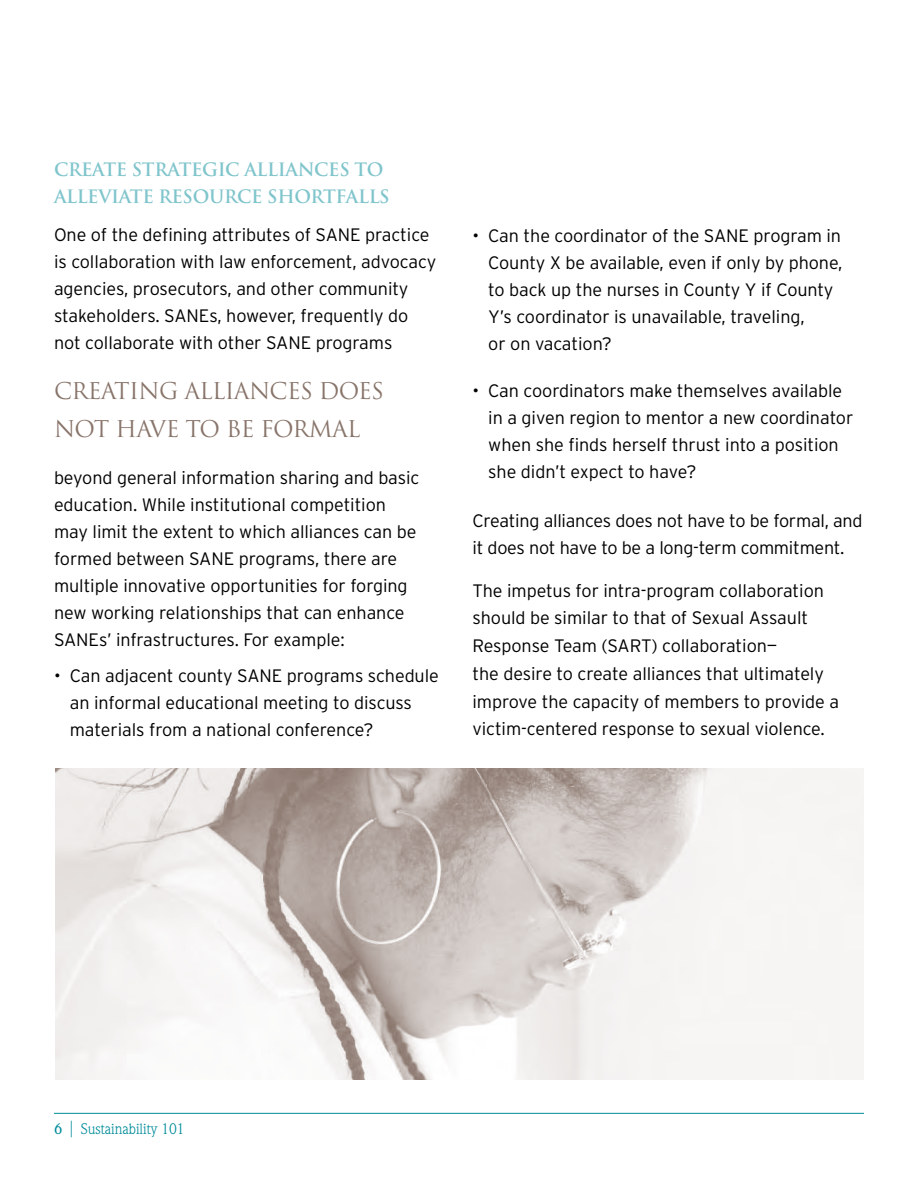
<style>
.page{position:relative;width:918px;height:1188px;background:#fff}
.page>*{position:absolute;margin:0;border:0;box-sizing:border-box;transform-origin:0 0}
.t1{font:22.5px/37.5px "Trajan";letter-spacing:-.03em;color:#88746a}
.body_copy{font:300 18px/27px "Interstate";letter-spacing:-.005em;color:#000}
.body_copy-2{font:700 18px/27px "Trajan";letter-spacing:-.02em;color:#80c5cc}
.t2{font:15px "Weidemann";letter-spacing:-.005em;color:#008c99}
.s1{font-weight:500}
.s2{font-size:22.5px}
</style>
<div class="page">
<hr style="left:54px;top:1113px;width:810px;height:1px;background:#008c99">
<img style="left:55px;top:768px;width:809px;height:312px">
<p class="body_copy-2" style="left:54px;top:156px;width:337px">CREATE STRATEGIC ALLIANCES TO<br>ALLEVIATE RESOURCE SHORTFALLS</p>
<p class="body_copy" style="left:54px;top:221px;width:384px">One of the defining attributes of SANE practice is collaboration with law enforcement, advocacy agencies, prosecutors, and other community stakeholders. SANEs, however, frequently do not collaborate with other SANE programs</p>
<p class="t1" style="left:54px;top:373px;width:332px">CREATING ALLIANCES DOES<br>NOT HAVE TO BE FORMAL</p>
<p class="body_copy" style="left:54px;top:464px;width:367px">beyond general information sharing and basic education. While institutional competition may limit the extent to which alliances can be formed between SANE programs, there are multiple innovative opportunities for forging new working relationships that can enhance SANEs’ infrastructures. For example:</p>
<p class="body_copy" style="left:70px;top:662px;width:371px;text-indent:-16px">• Can adjacent county SANE programs schedule an informal educational meeting to discuss materials from a national conference?</p>
<p class="body_copy" style="left:488px;top:222px;width:356px;text-indent:-16px">• Can the coordinator of the SANE program in County X be available, even if only by phone, to back up the nurses in County Y if County Y’s coordinator is unavailable, traveling,<br>or on vacation?</p>
<p class="body_copy" style="left:488px;top:377px;width:367px;text-indent:-16px">• Can coordinators make themselves available in a given region to mentor a new coordinator when she finds herself thrust into a position she didn’t expect to have?</p>
<p class="body_copy" style="left:472px;top:507px;width:392px">Creating alliances does not have to be formal, and it does not have to be a long-term commitment.</p>
<p class="body_copy" style="left:472px;top:576px;width:368px;line-height:27.8px">The impetus for intra-program collaboration should be similar to that of Sexual Assault Response Team (SART) collaboration—<br>the desire to create alliances that ultimately improve the capacity of members to provide a victim-centered response to sexual violence.</p>
<p class="t2" style="left:54px;top:1120px;width:132px"><span class="s1">6</span> <span class="s2">|</span> Sustainability 101</p>
</div>
